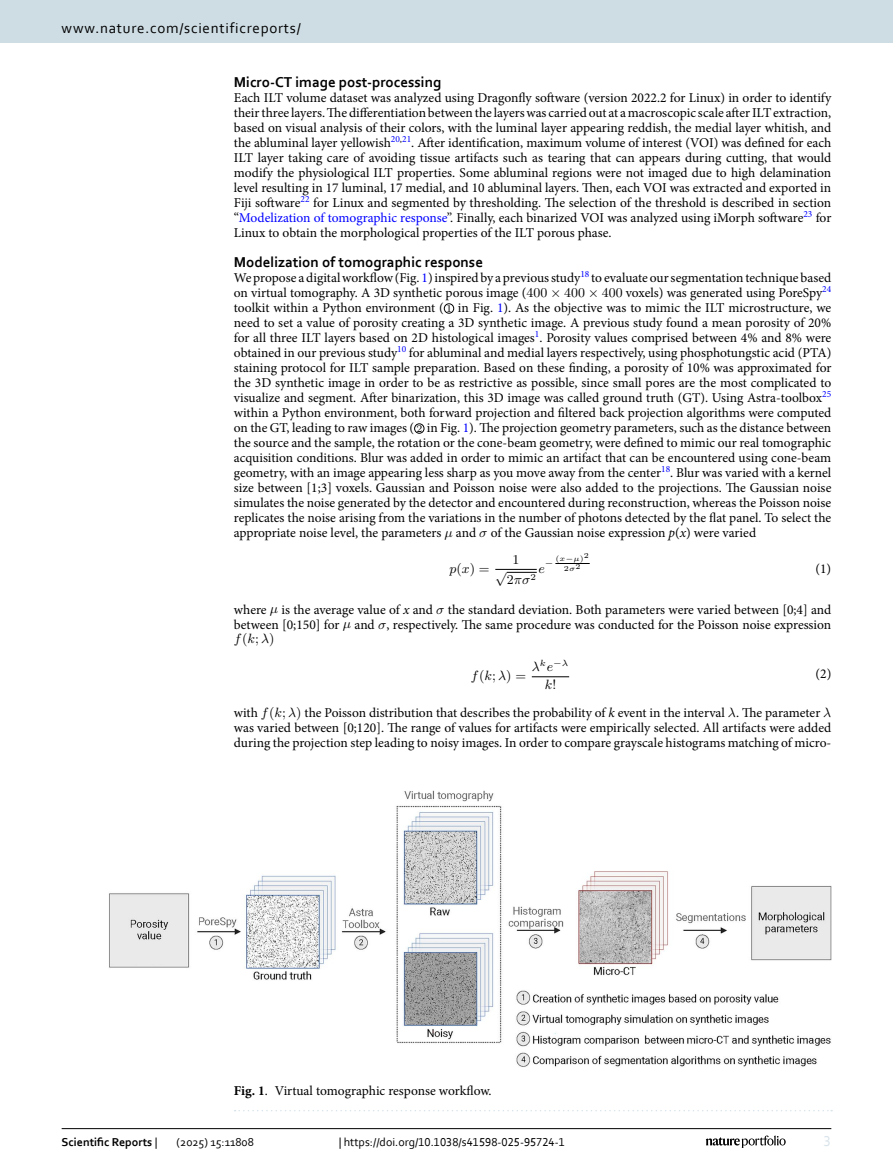
<style>
.page{position:relative;width:893px;height:1174px;background:#fff}
.page>*{position:absolute;margin:0;border:0;box-sizing:border-box;transform-origin:0 0}
.Head_2{font:700 15px "Corbel";color:#000}
.t1{font:15px "Corbel";letter-spacing:.05em;color:#000}
.t2{font:15px "Corbel";color:#d9e4eb}
.Body_Text{font:13.5px/15px "Minion Pro";letter-spacing:-.005em;color:#000;text-align:justify}
.Figure_Caption{font:13.5px "Minion Pro";letter-spacing:-.005em;color:#000}
.t3{font:13.5px/20.2px "LM Roman 9";color:#000}
.t4{font:13.5px/17.9px "LM Math Italic 9";color:#000;text-align:center}
.EQ{font:13.5px "Minion Pro";color:#000}
.t5{font:12px "Corbel";color:#000}
.t6{font:700 12px "Corbel";color:#000}
.t7{font:10.5px "SFRM0700";color:#000}
.t8{font:7.5px/9.4px "LM Roman 5";color:#000;text-align:center}
.s1{color:#00f}
.s2{font-family:"LM Roman 9"}
.s3{font-family:"LM Math Italic 9"}
.s4{font-style:italic}
.s5{font-family:"LM Math Italic 5"}
.s6{font-weight:700}
.s7{font-weight:400}
</style>
<div class="page">
<div style="left:444px;top:303px;width:10px;height:10px;border:1px solid #000;border-radius:50%"></div>
<div style="left:414px;top:423px;width:10px;height:10px;border:1px solid #000;border-radius:50%"></div>
<hr style="left:495px;top:569px;width:42px;height:1px;background:#000">
<hr style="left:507px;top:572px;width:30px;height:1px;background:#000">
<hr style="left:555px;top:563px;width:35px;height:1px;background:#000">
<hr style="left:532px;top:676px;width:37px;height:1px;background:#000">
<img style="left:109px;top:790px;width:722px;height:277px">
<svg style="left:235px;top:1110px;width:597px;height:1px"></svg>
<hr style="left:62px;top:1128px;width:769px;height:1px;background:#000">
<svg style="left:706px;top:1135px;width:80px;height:12px"></svg>
<div style="left:0;top:0;width:893px;height:43px;background:#cedde4"></div>
<p class="t1" style="left:62px;top:18px;width:241px">www.nature.com/scientificreports/</p>
<p class="Head_2" style="left:234px;top:73px;width:209px">Micro-CT image post-processing</p>
<p class="Body_Text" style="left:234px;top:90px;width:599px">Each ILT volume dataset was analyzed using Dragonfly software (version 2022.2 for Linux) in order to identify their three layers. The differentiation between the layers was carried out at a macroscopic scale after ILT extraction, based on visual analysis of their colors, with the luminal layer appearing reddish, the medial layer whitish, and the abluminal layer yellowish<sup>20</sup><sup>,</sup><sup>21</sup>. After identification, maximum volume of interest (VOI) was defined for each ILT layer taking care of avoiding tissue artifacts such as tearing that can appears during cutting, that would modify the physiological ILT properties. Some abluminal regions were not imaged due to high delamination level resulting in 17 luminal, 17 medial, and 10 abluminal layers. Then, each VOI was extracted and exported in Fiji software<sup>22</sup> for Linux and segmented by thresholding. The selection of the threshold is described in section “<span class="s1">Modelization of tomographic response</span>”. Finally, each binarized VOI was analyzed using iMorph software<sup>23</sup> for Linux to obtain the morphological properties of the ILT porous phase.</p>
<p class="Head_2" style="left:234px;top:253px;width:251px">Modelization of tomographic response</p>
<p class="Body_Text" style="left:234px;top:270px;width:599px">We propose a digital workflow (Fig. <span class="s1">1</span>) inspired by a previous study<sup>18</sup> to evaluate our segmentation technique based on virtual tomography. A 3D synthetic porous image (<span class="s2">400</span></p>
<p class="t3" style="left:564px;top:281px;width:22px">400</p>
<p class="Body_Text" style="left:602px;top:285px;width:231px"><span class="s2">400</span> voxels) was generated using PoreSpy<sup>24</sup></p>
<p class="Body_Text" style="left:234px;top:300px;width:599px;text-indent:224px">in Fig. <span class="s1">1</span>). As the objective was to mimic the ILT microstructure, we need to set a value of porosity creating a 3D synthetic image. A previous study found a mean porosity of 20% for all three ILT layers based on 2D histological images<sup>1</sup>. Porosity values comprised between 4% and 8% were obtained in our previous study<sup>10</sup> for abluminal and medial layers respectively, using phosphotungstic acid (PTA) staining protocol for ILT sample preparation. Based on these finding, a porosity of 10% was approximated for the 3D synthetic image in order to be as restrictive as possible, since small pores are the most complicated to visualize and segment. After binarization, this 3D image was called ground truth (GT). Using Astra-toolbox<sup>25 </sup>within a Python environment, both forward projection and filtered back projection algorithms were computed on the GT, leading to raw images (</p>
<p class="Body_Text" style="left:234px;top:300px;width:212px">toolkit within a Python environment (</p>
<p class="t7" style="left:446px;top:302px;width:7px">1</p>
<p class="Body_Text" style="left:234px;top:420px;width:599px;text-indent:193px">in Fig. <span class="s1">1</span>). The projection geometry parameters, such as the distance between the source and the sample, the rotation or the cone-beam geometry, were defined to mimic our real tomographic acquisition conditions. Blur was added in order to mimic an artifact that can be encountered using cone-beam geometry, with an image appearing less sharp as you move away from the center<sup>18</sup>. Blur was varied with a kernel size between [1;3] voxels. Gaussian and Poisson noise were also added to the projections. The Gaussian noise simulates the noise generated by the detector and encountered during reconstruction, whereas the Poisson noise replicates the noise arising from the variations in the number of photons detected by the flat panel. To select the appropriate noise level, the parameters <span class="s3">µ</span> and <span class="s3">σ</span> of the Gaussian noise expression <span class="s4">p</span>(<span class="s4">x</span>) were varied</p>
<p class="t3" style="left:450px;top:557px;width:59px"><span class="s3">p</span>(<span class="s3">x</span>) = √</p>
<p class="t3" style="left:507px;top:548px;width:31px;text-indent:6px">1<br>2<span class="s3">πσ</span><sup>2</sup></p>
<p class="t4" style="left:539px;top:560px;width:8px">e</p>
<p class="t7" style="left:416px;top:422px;width:7px">2</p>
<p class="t8" style="left:555px;top:553px;width:35px">(<span class="s5">x</span>−<span class="s5">µ</span>)2<br>2<span class="s5">σ</span>2</p>
<p class="EQ" style="left:815px;top:559px;width:17px">(1)</p>
<p class="Body_Text" style="left:234px;top:602px;width:599px">where <span class="s3">µ</span> is the average value of <span class="s4">x</span> and <span class="s3">σ</span> the standard deviation. Both parameters were varied between [0;4] and between [0;150] for <span class="s3">µ</span> and <span class="s3">σ</span>, respectively. The same procedure was conducted for the Poisson noise expression</p>
<p class="t4" style="left:234px;top:631px;width:42px">f<span class="s2">(</span>k<span class="s2">;</span> λ<span class="s2">)</span></p>
<p class="t3" style="left:471px;top:664px;width:57px"><span class="s3">f</span>(<span class="s3">k</span>;<span class="s3">λ</span>) =</p>
<p class="t4" style="left:532px;top:659px;width:38px">λ<sup>k</sup>e−<sup>λ </sup>k<span class="s2">!</span></p>
<p class="EQ" style="left:815px;top:664px;width:17px">(2)</p>
<p class="Body_Text" style="left:234px;top:705px;width:599px">with <span class="s3">f</span><span class="s2">(</span><span class="s3">k</span><span class="s2">;</span> <span class="s3">λ</span><span class="s2">)</span> the Poisson distribution that describes the probability of <span class="s4">k</span> event in the interval <span class="s3">λ</span>. The parameter <span class="s3">λ </span>was varied between [0;120]. The range of values for artifacts were empirically selected. All artifacts were added during the projection step leading to noisy images. In order to compare grayscale histograms matching of micro-</p>
<p class="Figure_Caption" style="left:234px;top:1082px;width:259px"><span class="s6">Fig. 1</span>. Virtual tomographic response workflow.</p>
<p class="t6" style="left:62px;top:1134px;width:97px">Scientific Reports <span class="s7">|</span></p>
<p class="t5" style="left:177px;top:1134px;width:79px">(2025) 15:11808</p>
<p class="t5" style="left:339px;top:1134px;width:228px">| https://doi.org/10.1038/s41598-025-95724-1</p>
<p class="t2" style="left:824px;top:1132px;width:9px">3</p>
</div>
